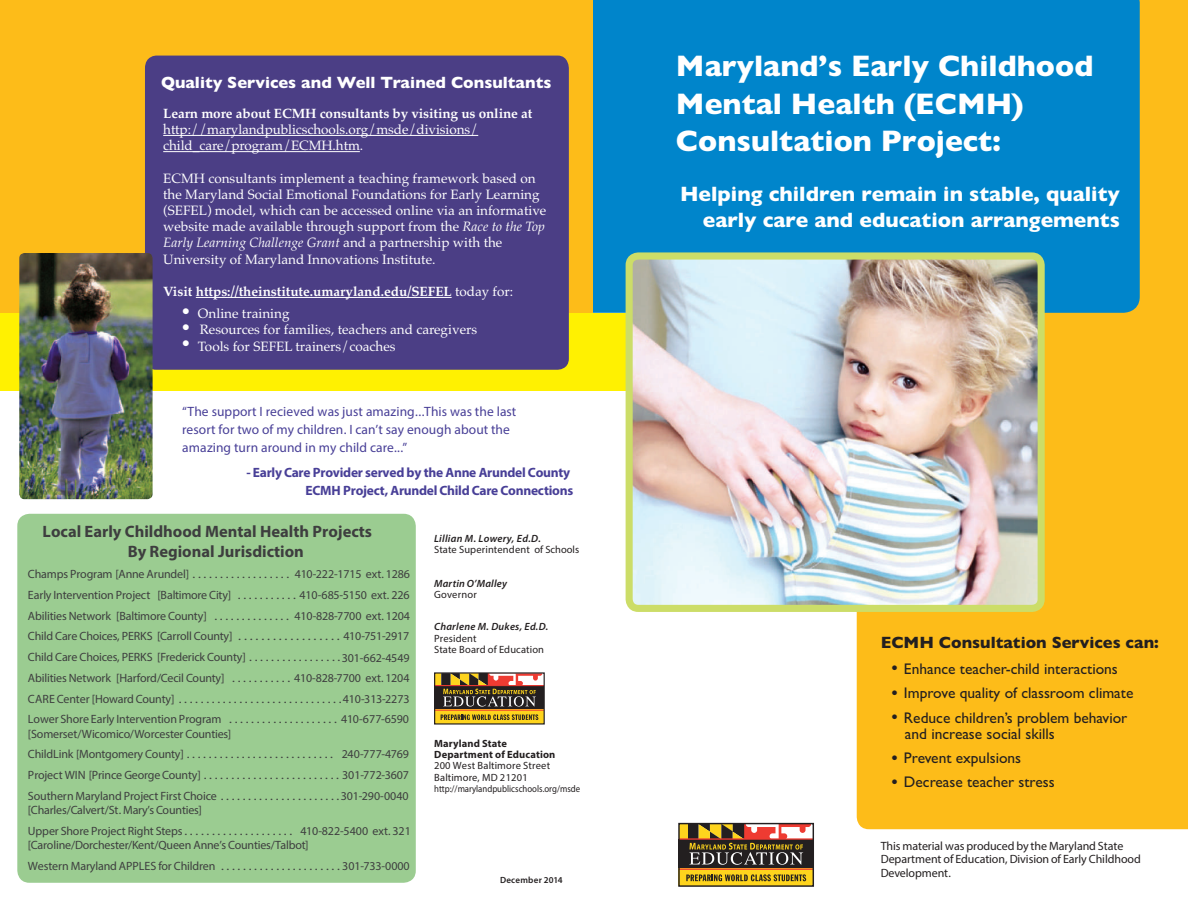
<style>
.page{position:relative;width:1188px;height:918px;background:#fff}
.page>*{position:absolute;margin:0;border:0;box-sizing:border-box;transform-origin:0 0}
.t1{font:700 30px/37.5px "Gill Sans";color:#fff}
.t2{font:700 21px/25.5px "Gill Sans";color:#fff;text-align:right}
.t3{font:700 16.5px/20.2px "Myriad Pro";color:#3e3e3f}
.t4{font:700 16.5px "Gill Sans";color:#fff}
.t5{font:700 16.5px "Gill Sans";color:#231f20}
.t6{font:15.45px/16.5px "Gill Sans";color:#231f20}
.t7{font:13.5px/16.2px "Palatino";color:#fff}
.t8{font:13.5px/18px "Myriad Pro";letter-spacing:.005em;color:#483f97}
.t9{font:700 13.5px/18px "Myriad Pro";letter-spacing:-.02em;color:#483f97;text-align:right}
.t10{font:700 13.5px "Palatino";color:#fff}
.t11{font:12px/20.7px "Myriad Pro";letter-spacing:-.015em;color:#3e3e3f}
.t12{font:12px/13.5px "Myriad Pro";letter-spacing:-.005em;color:#231f20}
.t13{font:10.5px/11.2px "Myriad Pro";letter-spacing:.01em;color:#231f20}
.t14{font:italic 600 10.5px/11.2px "Myriad Pro";letter-spacing:.015em;color:#231f20}
.t15{font:9.75px "Myriad Pro";color:#231f20;scale:.9 1}
.t16{font:600 9px "Myriad Pro";letter-spacing:.025em;color:#231f20}
.s1{font-weight:700}
.s2{font-style:italic}
.s3{font-weight:400}
.s4{font-weight:600;font-style:italic}
.s5{font-weight:400;font-style:normal}
</style>
<div class="page">
<div style="left:687px;top:824px;width:11px;height:15px;background:#231f20"></div>
<div style="left:679px;top:824px;width:8px;height:15px;background:#fed41d"></div>
<div style="left:679px;top:839px;width:134px;height:30px;background:#231f20"></div>
<div style="left:679px;top:869px;width:134px;height:17px;background:#fed41d"></div>
<svg style="left:686px;top:874px;width:120px;height:7px"></svg>
<hr style="left:679px;top:869px;width:134px;height:1px;background:#ee3b32">
<hr style="left:679px;top:838px;width:134px;height:2px;background:#ee3b32">
<div style="left:678px;top:823px;width:136px;height:64px;border:1px solid #231f20"></div>
<svg style="left:689px;top:824px;width:122px;height:41px"></svg>
<div style="left:857px;top:0;width:331px;height:829px;background:#fdbc19"></div>
<div style="left:593px;top:0;width:547px;height:313px;background:#0085cb"></div>
<div style="left:0;top:313px;width:699px;height:77px;background:#fff101"></div>
<div style="left:0;top:0;width:593px;height:313px;background:#fdbc19"></div>
<img style="left:634px;top:260px;width:403px;height:344px">
<div style="left:626px;top:252px;width:419px;height:360px;border:7px solid #ccdd68;border-radius:9px"></div>
<div style="left:17px;top:514px;width:399px;height:369px;background:#9bcc91;border-radius:12px"></div>
<div style="left:145px;top:56px;width:424px;height:314px;background:#4b3e85"></div>
<img style="left:19px;top:253px;width:134px;height:246px">
<div style="left:441px;top:673px;width:10px;height:13px;background:#231f20"></div>
<div style="left:435px;top:673px;width:6px;height:13px;background:#fed41d"></div>
<div style="left:435px;top:686px;width:109px;height:24px;background:#231f20"></div>
<div style="left:435px;top:710px;width:109px;height:14px;background:#fed41d"></div>
<svg style="left:441px;top:714px;width:97px;height:6px"></svg>
<hr style="left:435px;top:710px;width:109px;height:1px;background:#ee3b32">
<hr style="left:435px;top:685px;width:109px;height:1px;background:#ee3b32">
<div style="left:434px;top:672px;width:111px;height:53px;border:1px solid #231f20"></div>
<svg style="left:443px;top:673px;width:99px;height:34px"></svg>
<hr style="left:163px;top:135px;width:315px;height:1px;background:#fff">
<hr style="left:163px;top:151px;width:197px;height:1px;background:#fff">
<hr style="left:196px;top:297px;width:256px;height:1px;background:#fff">
<p class="t4" style="left:161px;top:73px;width:392px">Quality Services and Well Trained Consultants</p>
<p class="t7" style="left:163px;top:105px;width:371px"><span class="s1">Learn more about ECMH consultants by visiting us online at </span>http://marylandpublicschools.org/msde/divisions/ child_care/program/ECMH.htm.</p>
<p class="t7" style="left:163px;top:170px;width:385px">ECMH consultants implement a teaching framework based on the Maryland Social Emotional Foundations for Early Learning (SEFEL) model, which can be accessed online via an informative website made available through support from the <span class="s2">Race to the Top Early Learning Challenge Grant</span> and a partnership with the University of Maryland Innovations Institute.</p>
<p class="t10" style="left:163px;top:280px;width:352px">Visit https://theinstitute.umaryland.edu/SEFEL <span class="s3">today for:</span></p>
<p class="t7" style="left:183px;top:305px;width:108px"><sup>●</sup> Online training</p>
<p class="t7" style="left:183px;top:322px;width:296px"><sup>●</sup> Resources for families, teachers and caregivers</p>
<p class="t7" style="left:183px;top:338px;width:214px"><sup>●</sup> Tools for SEFEL trainers/coaches</p>
<p class="t8" style="left:182px;top:402px;width:336px">“The support I recieved was just amazing...This was the last resort for two of my children. I can’t say enough about the amazing turn around in my child care...”</p>
<p class="t9" style="left:246px;top:463px;width:329px">- Early Care Provider served by the Anne Arundel County<br>ECMH Project, Arundel Child Care Connections</p>
<p class="t13" style="left:434px;top:533px;width:147px"><span class="s4">Lillian M. Lowery, Ed.D.<br></span>State Superintendent of Schools</p>
<p class="t14" style="left:434px;top:577px;width:74px">Martin O’Malley<br><span class="s5">Governor</span></p>
<p class="t13" style="left:434px;top:621px;width:116px"><span class="s4">Charlene M. Dukes, Ed.D.<br></span>President<br>State Board of Education</p>
<p class="t3" style="left:128px;top:521px;width:246px;text-indent:-85px">Local Early Childhood Mental Health Projects<br>By Regional Jurisdiction</p>
<p class="t11" style="left:28px;top:564px;width:384px;text-align:justify">Champs Program [Anne Arundel] . . . . . . . . . . . . . . . . . . 410-222-1715 ext. 1286<br>Early Intervention Project [Baltimore City] . . . . . . . . . . . 410-685-5150 ext. 226<br>Abilities Network [Baltimore County] . . . . . . . . . . . . . . 410-828-7700 ext. 1204<br>Child Care Choices, PERKS [Carroll County] . . . . . . . . . . . . . . . . . . 410-751-2917<br>Child Care Choices, PERKS [Frederick County] . . . . . . . . . . . . . . . . . 301-662-4549<br>Abilities Network [Harford/Cecil County] . . . . . . . . . . . 410-828-7700 ext. 1204<br>CARE Center [Howard County] ............. .................410-313-2273<br>Lower Shore Early Intervention Program . . . . . . . . . . . . . . . . . . . . 410-677-6590</p>
<p class="t11" style="left:28px;top:723px;width:383px">[Somerset/Wicomico/Worcester Counties]<br>ChildLink [Montgomery County] . . . . . . . . . . . . . . . . . . . . . . . . . . . 240-777-4769<br>Project WIN [Prince George County] . . . . . . . . . . . . . . . . . . . . . . . . . 301-772-3607<br>Southern Maryland Project First Choice . . . . . . . . . . . . . . . . . . . . . .301-290-0040</p>
<p class="t11" style="left:28px;top:799px;width:385px">[Charles/Calvert/St. Mary’s Counties]<br>Upper Shore Project Right Steps. . . . . . . . . . . . . . . . . . . . 410-822-5400 ext. 321</p>
<p class="t11" style="left:28px;top:834px;width:383px">[Caroline/Dorchester/Kent/Queen Anne’s Counties/Talbot]<br>Western Maryland APPLES for Children . . . . . . . . . . . . . . . . . . . . . . 301-733-0000</p>
<p class="t13" style="left:434px;top:738px;width:123px"><span class="s1">Maryland State<br>Department of Education<br></span>200 West Baltimore Street<br>Baltimore, MD 21201</p>
<p class="t15" style="left:434px;top:783px;width:164px">http://marylandpublicschools.org/msde</p>
<p class="t16" style="left:500px;top:875px;width:64px">December 2014</p>
<p class="t1" style="left:676px;top:47px;width:419px">Maryland’s Early Childhood<br>Mental Health (ECMH)<br>Consultation Project:</p>
<p class="t2" style="left:680px;top:181px;width:441px">Helping children remain in stable, quality early care and education arrangements</p>
<p class="t5" style="left:881px;top:633px;width:280px">ECMH Consultation Services can:</p>
<p class="t6" style="left:892px;top:660px;width:227px"><sup>●</sup> Enhance teacher-child interactions</p>
<p class="t6" style="left:892px;top:685px;width:243px"><sup>●</sup> Improve quality of classroom climate</p>
<p class="t6" style="left:905px;top:709px;width:224px;text-indent:-13px"><sup>●</sup> Reduce children’s problem behavior and increase social skills</p>
<p class="t6" style="left:892px;top:750px;width:131px"><sup>●</sup> Prevent expulsions</p>
<p class="t6" style="left:892px;top:774px;width:164px"><sup>●</sup> Decrease teacher stress</p>
<p class="t12" style="left:881px;top:839px;width:262px">This material was produced by the Maryland State<br>Department of Education, Division of Early Childhood<br>Development.</p>
</div>
